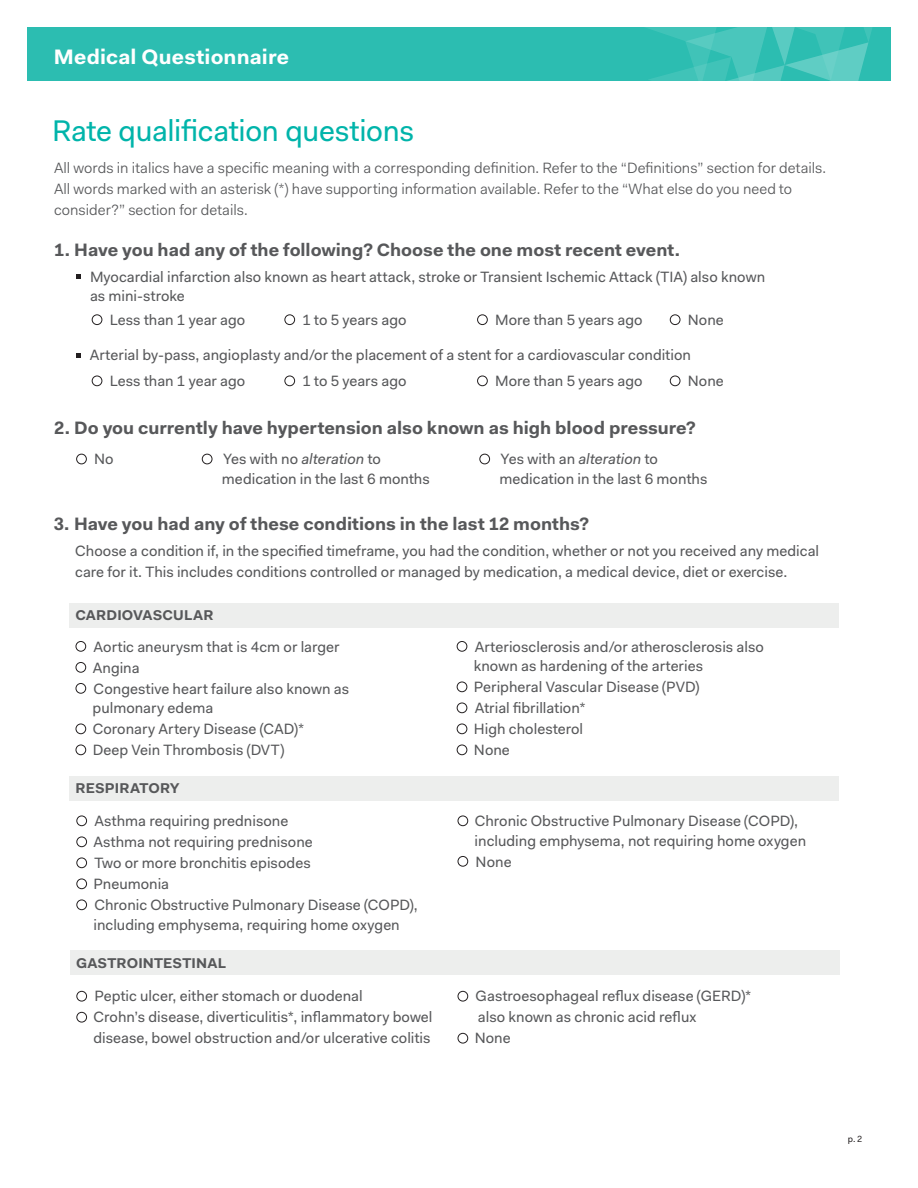
<style>
.page{position:relative;width:918px;height:1188px;background:#fff}
.page>*{position:absolute;margin:0;border:0;box-sizing:border-box;transform-origin:0 0}
.t1{font:30px "Fakt Pro";letter-spacing:-.01em;color:#00b4aa}
.Main_header{font:700 21px "Fakt Pro";letter-spacing:.01em;color:#fff}
.t2{font:700 18px "Fakt Pro";color:#57585a}
.check_box{font:15px/19.5px "Fakt Pro";letter-spacing:.005em;color:#57585a}
.body_copy{font:15px/21px "Fakt Pro";letter-spacing:.005em;color:#57585a}
.body_copy_indent{font:15px/19.5px "Fakt Pro";letter-spacing:.005em;color:#57585a}
.body_copy-2{font:15px/21px "Fakt Pro Blond";letter-spacing:.005em;color:#57585a}
.check_box-2{font:700 14.25px "Fakt Pro";letter-spacing:.01em;color:#57585a}
.t3{font:9px "Fakt Pro";color:#231f20}
.s1{font-style:italic}
</style>
<div class="page">
<div style="left:27px;top:27px;width:864px;height:54px;background:#2abdb1"></div>
<svg style="left:645px;top:27px;width:228px;height:54px"></svg>
<div style="left:92px;top:314px;width:10px;height:11px;border:1px solid #231f20;border-radius:50%"></div>
<div style="left:284px;top:314px;width:11px;height:11px;border:1px solid #231f20;border-radius:50%"></div>
<div style="left:477px;top:314px;width:11px;height:11px;border:1px solid #231f20;border-radius:50%"></div>
<div style="left:670px;top:314px;width:10px;height:11px;border:1px solid #231f20;border-radius:50%"></div>
<div style="left:92px;top:376px;width:10px;height:10px;border:1px solid #231f20;border-radius:50%"></div>
<div style="left:284px;top:376px;width:11px;height:10px;border:1px solid #231f20;border-radius:50%"></div>
<div style="left:477px;top:376px;width:11px;height:10px;border:1px solid #231f20;border-radius:50%"></div>
<div style="left:670px;top:376px;width:10px;height:10px;border:1px solid #231f20;border-radius:50%"></div>
<svg style="left:76px;top:274px;width:5px;height:5px"></svg>
<svg style="left:76px;top:353px;width:5px;height:4px"></svg>
<div style="left:69px;top:603px;width:770px;height:24px;background:#edeeed"></div>
<div style="left:69px;top:776px;width:770px;height:24px;background:#edeeed"></div>
<div style="left:70px;top:951px;width:769px;height:24px;background:#edeeed"></div>
<div style="left:76px;top:454px;width:11px;height:10px;border:1px solid #231f20;border-radius:50%"></div>
<div style="left:202px;top:454px;width:10px;height:10px;border:1px solid #231f20;border-radius:50%"></div>
<div style="left:479px;top:454px;width:11px;height:10px;border:1px solid #231f20;border-radius:50%"></div>
<div style="left:76px;top:641px;width:10px;height:11px;border:1px solid #231f20;border-radius:50%"></div>
<div style="left:76px;top:662px;width:10px;height:11px;border:1px solid #231f20;border-radius:50%"></div>
<div style="left:76px;top:683px;width:10px;height:11px;border:1px solid #231f20;border-radius:50%"></div>
<div style="left:76px;top:724px;width:10px;height:10px;border:1px solid #231f20;border-radius:50%"></div>
<div style="left:76px;top:745px;width:10px;height:10px;border:1px solid #231f20;border-radius:50%"></div>
<div style="left:457px;top:641px;width:10px;height:11px;border:1px solid #231f20;border-radius:50%"></div>
<div style="left:457px;top:682px;width:10px;height:10px;border:1px solid #231f20;border-radius:50%"></div>
<div style="left:457px;top:703px;width:10px;height:10px;border:1px solid #231f20;border-radius:50%"></div>
<div style="left:457px;top:724px;width:10px;height:10px;border:1px solid #231f20;border-radius:50%"></div>
<div style="left:457px;top:745px;width:10px;height:10px;border:1px solid #231f20;border-radius:50%"></div>
<div style="left:76px;top:816px;width:11px;height:10px;border:1px solid #231f20;border-radius:50%"></div>
<div style="left:76px;top:837px;width:11px;height:10px;border:1px solid #231f20;border-radius:50%"></div>
<div style="left:76px;top:858px;width:11px;height:10px;border:1px solid #231f20;border-radius:50%"></div>
<div style="left:76px;top:879px;width:11px;height:10px;border:1px solid #231f20;border-radius:50%"></div>
<div style="left:76px;top:900px;width:11px;height:10px;border:1px solid #231f20;border-radius:50%"></div>
<div style="left:458px;top:816px;width:10px;height:10px;border:1px solid #231f20;border-radius:50%"></div>
<div style="left:458px;top:856px;width:10px;height:11px;border:1px solid #231f20;border-radius:50%"></div>
<div style="left:76px;top:991px;width:11px;height:10px;border:1px solid #231f20;border-radius:50%"></div>
<div style="left:76px;top:1012px;width:11px;height:10px;border:1px solid #231f20;border-radius:50%"></div>
<div style="left:458px;top:991px;width:10px;height:10px;border:1px solid #231f20;border-radius:50%"></div>
<div style="left:458px;top:1033px;width:10px;height:10px;border:1px solid #231f20;border-radius:50%"></div>
<p class="Main_header" style="left:54px;top:43px;width:237px">Medical Questionnaire</p>
<p class="t1" style="left:52px;top:111px;width:364px">Rate qualification questions</p>
<p class="body_copy-2" style="left:54px;top:157px;width:774px">All words in italics have a specific meaning with a corresponding definition. Refer to the “Definitions” section for details.</p>
<p class="body_copy-2" style="left:54px;top:178px;width:740px">All words marked with an asterisk (*) have supporting information available. Refer to the “What else do you need to consider?” section for details.</p>
<p class="t2" style="left:54px;top:238px;width:628px">1. Have you had any of the following? Choose the one most recent event.</p>
<p class="body_copy_indent" style="left:90px;top:267px;width:677px">Myocardial infarction also known as heart attack, stroke or Transient Ischemic Attack (TIA) also known as mini-stroke</p>
<p class="body_copy" style="left:110px;top:309px;width:137px">Less than 1 year ago</p>
<p class="body_copy" style="left:302px;top:309px;width:106px">1 to 5 years ago</p>
<p class="body_copy" style="left:495px;top:309px;width:149px">More than 5 years ago</p>
<p class="body_copy" style="left:688px;top:309px;width:37px">None</p>
<p class="body_copy_indent" style="left:90px;top:345px;width:603px">Arterial by-pass, angioplasty and/or the placement of a stent for a cardiovascular condition</p>
<p class="body_copy" style="left:110px;top:370px;width:137px">Less than 1 year ago</p>
<p class="body_copy" style="left:302px;top:370px;width:106px">1 to 5 years ago</p>
<p class="body_copy" style="left:495px;top:370px;width:149px">More than 5 years ago</p>
<p class="body_copy" style="left:688px;top:370px;width:37px">None</p>
<p class="t2" style="left:54px;top:416px;width:643px">2. Do you currently have hypertension also known as high blood pressure?</p>
<p class="body_copy_indent" style="left:94px;top:449px;width:21px">No</p>
<p class="body_copy_indent" style="left:222px;top:449px;width:209px">Yes with no <span class="s1">alteration</span> to medication in the last 6 months</p>
<p class="body_copy_indent" style="left:500px;top:449px;width:209px">Yes with an <span class="s1">alteration</span> to medication in the last 6 months</p>
<p class="t2" style="left:54px;top:511px;width:537px">3. Have you had any of these conditions in the last 12 months?</p>
<p class="body_copy" style="left:75px;top:540px;width:745px">Choose a condition if, in the specified timeframe, you had the condition, whether or not you received any medical care for it. This includes conditions controlled or managed by medication, a medical device, diet or exercise.</p>
<p class="check_box-2" style="left:75px;top:606px;width:140px">CARDIOVASCULAR</p>
<p class="check_box" style="left:94px;top:637px;width:248px">Aortic aneurysm that is 4cm or larger</p>
<p class="check_box" style="left:93px;top:658px;width:48px">Angina</p>
<p class="check_box" style="left:93px;top:679px;width:258px">Congestive heart failure also known as pulmonary edema</p>
<p class="check_box" style="left:93px;top:719px;width:214px">Coronary Artery Disease (CAD)*</p>
<p class="check_box" style="left:93px;top:740px;width:193px">Deep Vein Thrombosis (DVT)</p>
<p class="check_box-2" style="left:75px;top:779px;width:106px">RESPIRATORY</p>
<p class="check_box" style="left:94px;top:811px;width:195px">Asthma requiring prednisone</p>
<p class="check_box" style="left:94px;top:832px;width:221px">Asthma not requiring prednisone</p>
<p class="check_box" style="left:94px;top:853px;width:218px">Two or more bronchitis episodes</p>
<p class="check_box" style="left:94px;top:874px;width:77px">Pneumonia</p>
<p class="check_box" style="left:93px;top:895px;width:326px">Chronic Obstructive Pulmonary Disease (COPD), including emphysema, requiring home oxygen</p>
<p class="check_box-2" style="left:76px;top:954px;width:152px">GASTROINTESTINAL</p>
<p class="check_box" style="left:94px;top:986px;width:270px">Peptic ulcer, either stomach or duodenal</p>
<p class="check_box" style="left:93px;top:1007px;width:341px;line-height:21px">Crohn’s disease, diverticulitis*, inflammatory bowel disease, bowel obstruction and/or ulcerative colitis</p>
<p class="check_box" style="left:474px;top:637px;width:292px">Arteriosclerosis and/or atherosclerosis also known as hardening of the arteries</p>
<p class="check_box" style="left:474px;top:677px;width:227px">Peripheral Vascular Disease (PVD)</p>
<p class="check_box" style="left:475px;top:698px;width:113px">Atrial fibrillation*</p>
<p class="check_box" style="left:474px;top:719px;width:111px">High cholesterol</p>
<p class="check_box" style="left:474px;top:740px;width:37px">None</p>
<p class="check_box" style="left:475px;top:811px;width:333px">Chronic Obstructive Pulmonary Disease (COPD), including emphysema, not requiring home oxygen</p>
<p class="check_box" style="left:476px;top:852px;width:37px">None</p>
<p class="check_box" style="left:476px;top:986px;width:278px;line-height:21px">Gastroesophageal reflux disease (GERD)* also known as chronic acid reflux</p>
<p class="check_box" style="left:475px;top:1028px;width:37px">None</p>
<p class="t3" style="left:848px;top:1132px;width:16px">p. 2</p>
</div>
